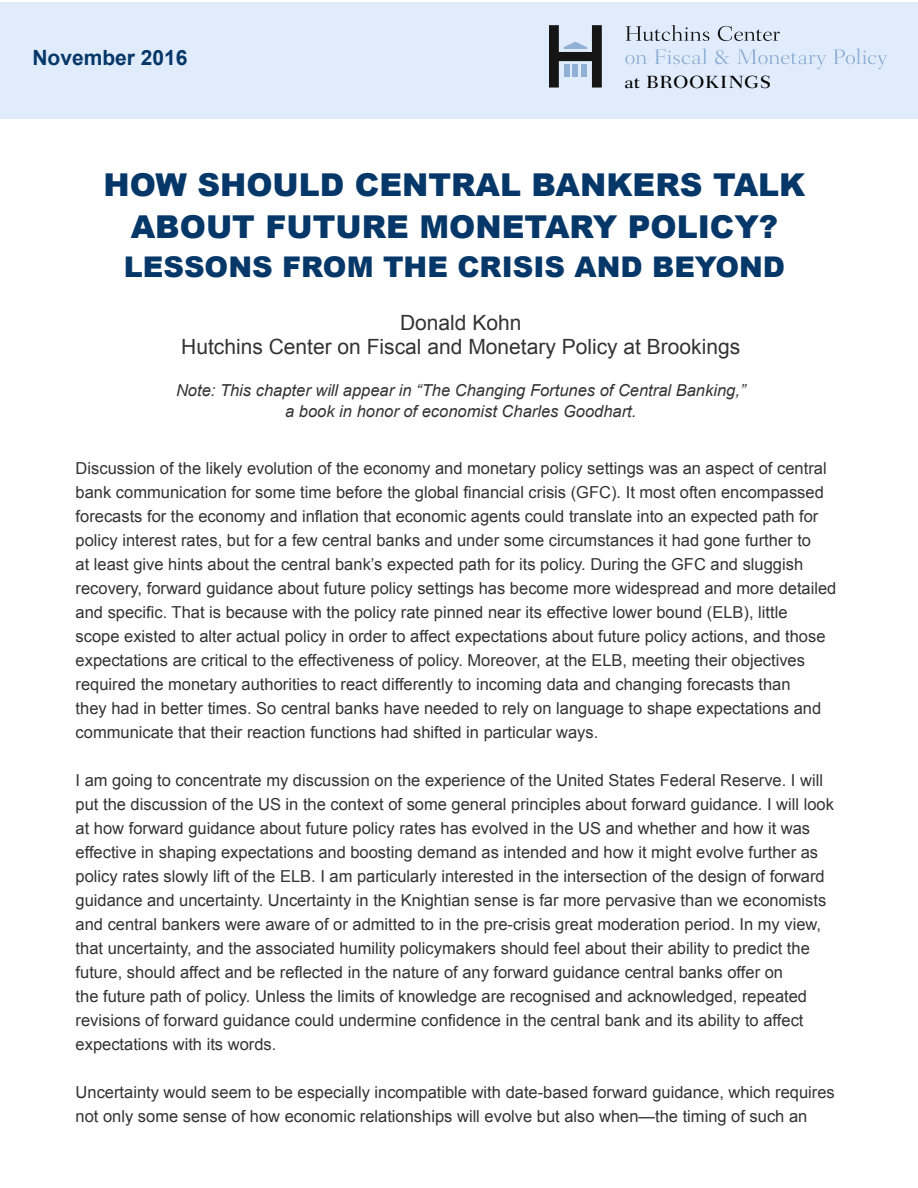
<style>
.page{position:relative;width:918px;height:1188px;background:#fff}
.page>*{position:absolute;margin:0;border:0;box-sizing:border-box;transform-origin:0 0}
.t1{font:900 31.5px/42px "Arial";color:#053769;text-align:center}
.t2{font:900 28.5px "Arial";color:#053769}
.t3{font:21px/24px "Arial";color:#333;text-align:center}
.t4{font:700 21px "Arial";color:#053769}
.t5{font:500 18px "Fairfield LT Std";letter-spacing:.02em;color:#000;scale:1.08 1}
.t6{font:16.5px/24px "Arial";color:#333}
.t7{font:italic 16.5px/21px "Arial";color:#333;text-align:center}
</style>
<div class="page">
<div style="left:0;top:2px;width:918px;height:117px;background:#e0ecfb"></div>
<svg style="left:549px;top:25px;width:53px;height:63px"></svg>
<svg style="left:626px;top:25px;width:83px;height:16px"></svg>
<svg style="left:718px;top:26px;width:62px;height:15px"></svg>
<svg style="left:625px;top:55px;width:22px;height:9px"></svg>
<svg style="left:655px;top:48px;width:52px;height:16px"></svg>
<svg style="left:715px;top:50px;width:15px;height:14px"></svg>
<svg style="left:738px;top:49px;width:88px;height:20px"></svg>
<svg style="left:834px;top:48px;width:53px;height:21px"></svg>
<p class="t4" style="left:32px;top:44px;width:157px">November 2016</p>
<p class="t5" style="left:624px;top:71px;width:137px">at BROOKINGS</p>
<h1 class="t1" style="left:104px;top:162px;width:704px">HOW SHOULD CENTRAL BANKERS TALK<br>ABOUT FUTURE MONETARY POLICY?</h1>
<h2 class="t2" style="left:124px;top:246px;width:663px">LESSONS FROM THE CRISIS AND BEYOND</h2>
<p class="t3" style="left:181px;top:311px;width:561px">Donald Kohn<br>Hutchins Center on Fiscal and Monetary Policy at Brookings</p>
<p class="t7" style="left:176px;top:380px;width:571px">Note: This chapter will appear in “The Changing Fortunes of Central Banking,” a book in honor of economist Charles Goodhart.</p>
<p class="t6" style="left:76px;top:456px;width:762px">Discussion of the likely evolution of the economy and monetary policy settings was an aspect of central bank communication for some time before the global financial crisis (GFC). It most often encompassed forecasts for the economy and inflation that economic agents could translate into an expected path for policy interest rates, but for a few central banks and under some circumstances it had gone further to<br>at least give hints about the central bank’s expected path for its policy. During the GFC and sluggish recovery, forward guidance about future policy settings has become more widespread and more detailed and specific. That is because with the policy rate pinned near its effective lower bound (ELB), little<br>scope existed to alter actual policy in order to affect expectations about future policy actions, and those expectations are critical to the effectiveness of policy. Moreover, at the ELB, meeting their objectives required the monetary authorities to react differently to incoming data and changing forecasts than<br>they had in better times. So central banks have needed to rely on language to shape expectations and communicate that their reaction functions had shifted in particular ways.</p>
<p class="t6" style="left:76px;top:768px;width:760px">I am going to concentrate my discussion on the experience of the United States Federal Reserve. I will put the discussion of the US in the context of some general principles about forward guidance. I will look at how forward guidance about future policy rates has evolved in the US and whether and how it was effective in shaping expectations and boosting demand as intended and how it might evolve further as policy rates slowly lift of the ELB. I am particularly interested in the intersection of the design of forward guidance and uncertainty. Uncertainty in the Knightian sense is far more pervasive than we economists and central bankers were aware of or admitted to in the pre-crisis great moderation period. In my view, that uncertainty, and the associated humility policymakers should feel about their ability to predict the future, should affect and be reflected in the nature of any forward guidance central banks offer on<br>the future path of policy. Unless the limits of knowledge are recognised and acknowledged, repeated revisions of forward guidance could undermine confidence in the central bank and its ability to affect expectations with its words.</p>
<p class="t6" style="left:76px;top:1081px;width:761px">Uncertainty would seem to be especially incompatible with date-based forward guidance, which requires not only some sense of how economic relationships will evolve but also when—the timing of such an</p>
</div>
